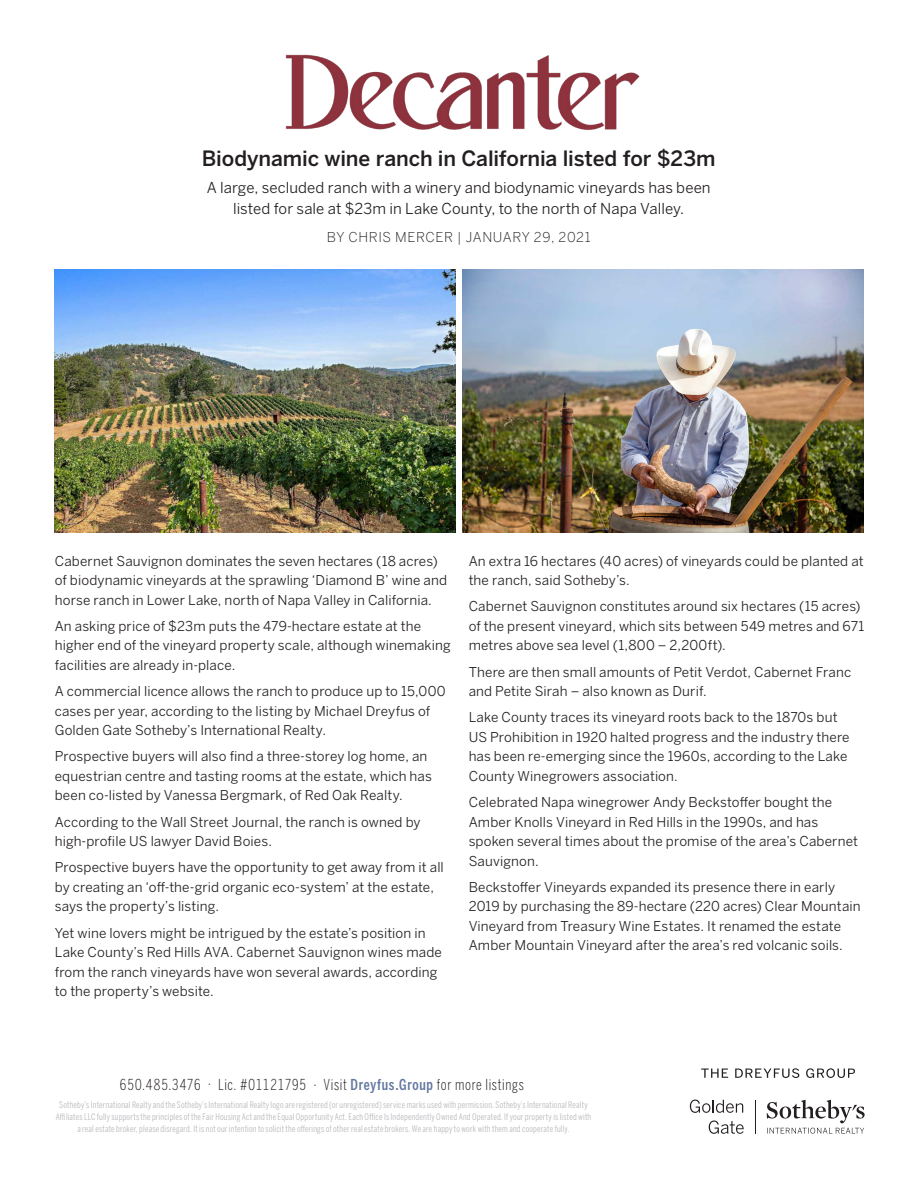
<style>
.page{position:relative;width:918px;height:1188px;background:#fff}
.page>*{position:absolute;margin:0;border:0;box-sizing:border-box;transform-origin:0 0}
.t1{font:500 21px "Benton Sans";letter-spacing:-.005em;color:#231f20}
.t2{font:15px/21px "Benton Sans";letter-spacing:.005em;color:#231f20;text-align:center}
.t3{font:300 15px "Benton Sans Compressed";letter-spacing:.035em;color:#231f20}
.t4{font:13.5px/19.5px "Benton Sans";letter-spacing:.01em;color:#231f20}
.t5{font:300 13.5px "Benton Sans";letter-spacing:.045em;color:#231f20}
.t6{font:9px/12px "Benton Sans Compressed";letter-spacing:.02em;color:#b6b7bb;text-align:center}
.s1{font-weight:500;color:#60779f}
</style>
<div class="page">
<hr style="left:755px;top:1100px;width:1px;height:34px;background:#231f20">
<svg style="left:767px;top:1100px;width:98px;height:34px"></svg>
<svg style="left:690px;top:1100px;width:53px;height:13px"></svg>
<svg style="left:709px;top:1121px;width:35px;height:13px"></svg>
<svg style="left:701px;top:1069px;width:27px;height:9px"></svg>
<svg style="left:735px;top:1068px;width:64px;height:10px"></svg>
<svg style="left:806px;top:1068px;width:49px;height:10px"></svg>
<img style="left:55px;top:269px;width:400px;height:264px">
<img style="left:463px;top:269px;width:400px;height:264px">
<img style="left:285px;top:54px;width:355px;height:76px">
<p class="t1" style="left:202px;top:145px;width:515px">Biodynamic wine ranch in California listed for $23m</p>
<p class="t2" style="left:207px;top:178px;width:505px">A large, secluded ranch with a winery and biodynamic vineyards has been listed for sale at $23m in Lake County, to the north of Napa Valley.</p>
<p class="t5" style="left:327px;top:229px;width:265px">BY CHRIS MERCER | JANUARY 29, 2021</p>
<p class="t4" style="left:55px;top:551px;width:394px">Cabernet Sauvignon dominates the seven hectares (18 acres) of biodynamic vineyards at the sprawling ‘Diamond B’ wine and horse ranch in Lower Lake, north of Napa Valley in California.</p>
<p class="t4" style="left:55px;top:616px;width:397px">An asking price of $23m puts the 479-hectare estate at the higher end of the vineyard property scale, although winemaking facilities are already in-place.</p>
<p class="t4" style="left:55px;top:682px;width:392px">A commercial licence allows the ranch to produce up to 15,000 cases per year, according to the listing by Michael Dreyfus of<br>Golden Gate Sotheby’s International Realty.</p>
<p class="t4" style="left:55px;top:747px;width:379px">Prospective buyers will also find a three-storey log home, an equestrian centre and tasting rooms at the estate, which has been co-listed by Vanessa Bergmark, of Red Oak Realty.</p>
<p class="t4" style="left:55px;top:812px;width:367px">According to the Wall Street Journal, the ranch is owned by high-profile US lawyer David Boies.</p>
<p class="t4" style="left:55px;top:858px;width:391px">Prospective buyers have the opportunity to get away from it all by creating an ‘off-the-grid organic eco-system’ at the estate, says the property’s listing.</p>
<p class="t4" style="left:55px;top:923px;width:389px">Yet wine lovers might be intrigued by the estate’s position in Lake County’s Red Hills AVA. Cabernet Sauvignon wines made from the ranch vineyards have won several awards, according to the property’s website.</p>
<p class="t4" style="left:469px;top:551px;width:397px">An extra 16 hectares (40 acres) of vineyards could be planted at the ranch, said Sotheby’s.</p>
<p class="t4" style="left:469px;top:597px;width:397px">Cabernet Sauvignon constitutes around six hectares (15 acres) of the present vineyard, which sits between 549 metres and 671 metres above sea level (1,800 – 2,200ft).</p>
<p class="t4" style="left:469px;top:662px;width:384px">There are then small amounts of Petit Verdot, Cabernet Franc and Petite Sirah – also known as Durif.</p>
<p class="t4" style="left:469px;top:708px;width:382px">Lake County traces its vineyard roots back to the 1870s but US Prohibition in 1920 halted progress and the industry there has been re-emerging since the 1960s, according to the Lake County Winegrowers association.</p>
<p class="t4" style="left:469px;top:793px;width:391px">Celebrated Napa winegrower Andy Beckstoffer bought the Amber Knolls Vineyard in Red Hills in the 1990s, and has spoken several times about the promise of the area’s Cabernet Sauvignon.</p>
<p class="t4" style="left:469px;top:877px;width:393px">Beckstoffer Vineyards expanded its presence there in early 2019 by purchasing the 89-hectare (220 acres) Clear Mountain Vineyard from Treasury Wine Estates. It renamed the estate Amber Mountain Vineyard after the area’s red volcanic soils.</p>
<p class="t3" style="left:119px;top:1075px;width:406px">650.485.3476 · Lic. #01121795 · Visit <span class="s1">Dreyfus.Group</span> for more listings</p>
<p class="t6" style="left:56px;top:1099px;width:537px">Sotheby’s International Realty and the Sotheby’s International Realty logo are registered (or unregistered) service marks used with permission. Sotheby’s International Realty<br>Affiliates LLC fully supports the principles of the Fair Housing Act and the Equal Opportunity Act. Each Office Is Independently Owned And Operated. If your property is listed with a real estate broker, please disregard. It is not our intention to solicit the offerings of other real estate brokers. We are happy to work with them and cooperate fully.</p>
</div>
